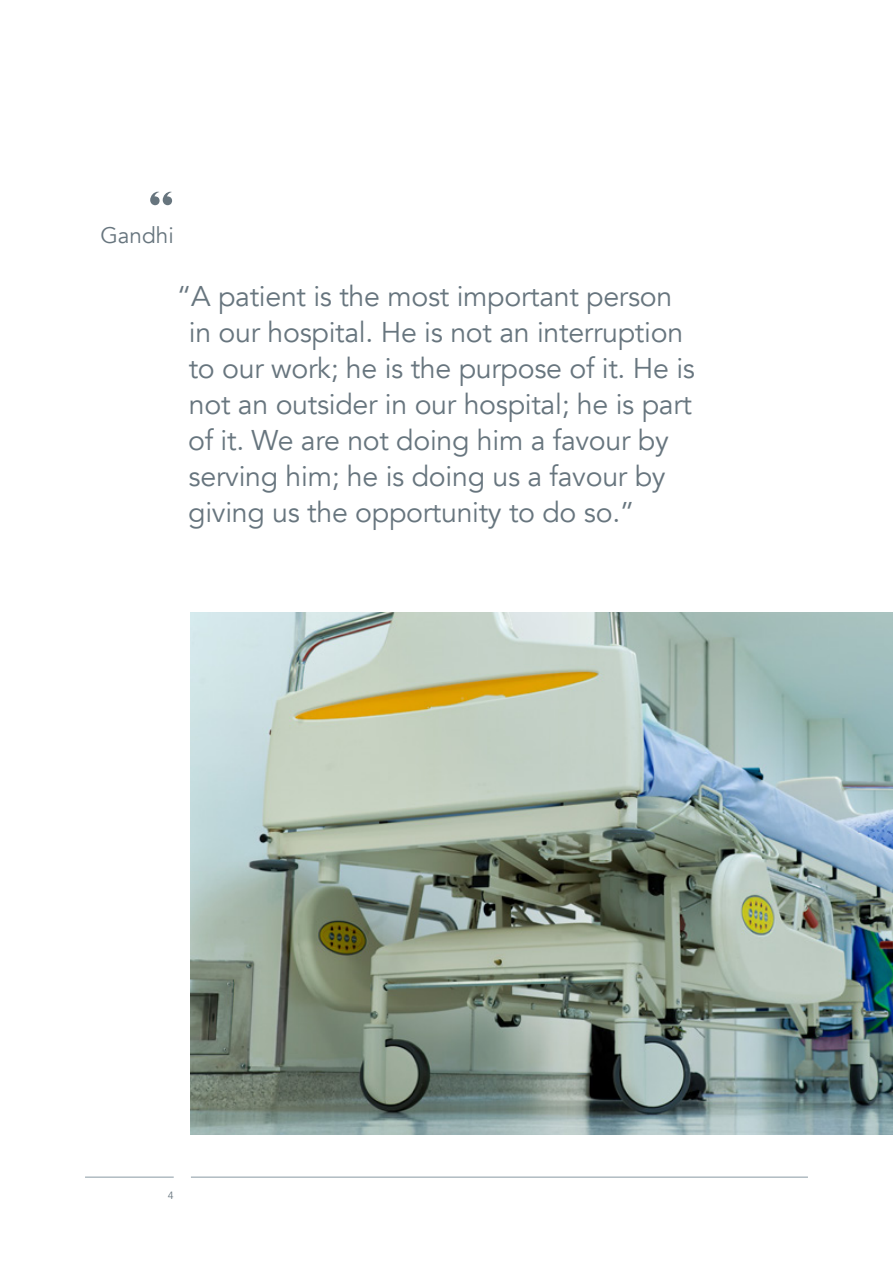
<style>
.page{position:relative;width:893px;height:1263px;background:#fff}
.page>*{position:absolute;margin:0;border:0;box-sizing:border-box;transform-origin:0 0}
.t1{font:75px "Mona Lisa Solid ITCTT";color:#67757e}
.t2{font:28.5px/36px "Avenir";letter-spacing:-.01em;color:#67757e}
.t3{font:22.5px "Avenir";color:#67757e}
.t4{font:10.5px "Avenir";color:#67757e}
</style>
<div class="page">
<hr style="left:85px;top:1176px;width:89px;height:2px;background:#b0bbc2">
<hr style="left:191px;top:1176px;width:617px;height:2px;background:#b0bbc2">
<img style="left:191px;top:612px;width:702px;height:522px">
<h1 class="t1" style="left:148px;top:166px;width:28px">“</h1>
<p class="t3" style="left:100px;top:222px;width:75px">Gandhi</p>
<p class="t2" style="left:188px;top:279px;width:508px;text-indent:-12px">“A patient is the most important person in our hospital. He is not an interruption to our work; he is the purpose of it. He is not an outsider in our hospital; he is part of it. We are not doing him a favour by serving him; he is doing us a favour by giving us the opportunity to do so.”</p>
<p class="t4" style="left:168px;top:1189px;width:7px">4</p>
</div>
